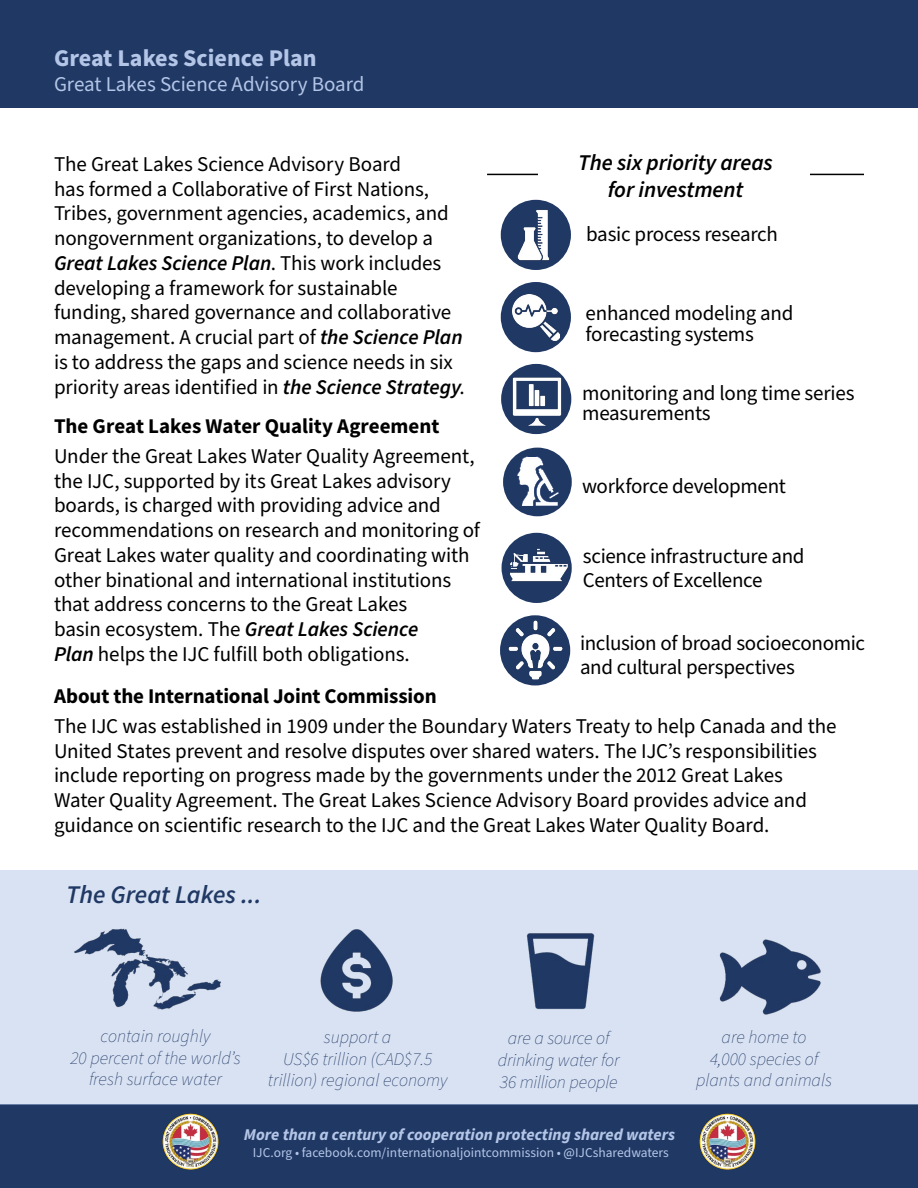
<style>
.page{position:relative;width:918px;height:1188px;background:#fff}
.page>*{position:absolute;margin:0;border:0;box-sizing:border-box;transform-origin:0 0}
.t1{font:italic 25.5px "Source Sans Variable";color:#203864}
.t2{font:700 24px "Source Sans Pro";color:#b4c6e7}
.t3{font:italic 600 22.5px/27px "Source Sans Pro";letter-spacing:-.005em;color:#000;text-align:center}
.t4{font:21px/24.8px "Source Sans Pro";letter-spacing:-.01em;color:#000}
.t5{font:21px "Source Sans Variable";letter-spacing:-.005em;color:#000}
.t6{font:21px "Source Sans Pro";color:#b4c6e7}
.t7{font:italic 200 18px/21.6px "Source Sans Pro";color:#203864;text-align:center}
.t8{font:italic 700 16.5px "Source Sans Pro";color:#b4c6e7}
.t9{font:13.5px "Source Sans Pro";color:#b4c6e7}
.s1{font-weight:600;font-style:italic}
</style>
<div class="page">
<div style="left:0;top:0;width:918px;height:108px;background:#203864"></div>
<div style="left:0;top:1105px;width:918px;height:83px;background:#203864"></div>
<img style="left:162px;top:1113px;width:57px;height:57px">
<img style="left:699px;top:1113px;width:57px;height:57px">
<div style="left:0;top:870px;width:918px;height:235px;background:#d9e2f3"></div>
<img style="left:74px;top:928px;width:147px;height:82px">
<img style="left:320px;top:929px;width:73px;height:83px">
<img style="left:527px;top:933px;width:68px;height:77px">
<img style="left:719px;top:939px;width:102px;height:76px">
<hr style="left:487px;top:174px;width:377px;height:1px;background:#000">
<div style="left:539px;top:152px;width:271px;height:46px;background:#fff"></div>
<div style="left:500px;top:615px;width:70px;height:71px;background:#203864;border-radius:50%"></div>
<img style="left:508px;top:620px;width:56px;height:59px">
<img style="left:502px;top:533px;width:70px;height:70px;border-radius:35px">
<div style="left:503px;top:448px;width:69px;height:68px;background:#203864;border-radius:50%"></div>
<svg style="left:517px;top:457px;width:42px;height:48px"></svg>
<div style="left:501px;top:364px;width:70px;height:70px;background:#203864;border-radius:50%"></div>
<img style="left:510px;top:371px;width:54px;height:62px">
<div style="left:501px;top:282px;width:70px;height:70px;background:#203864;border-radius:50%"></div>
<img style="left:513px;top:294px;width:46px;height:46px">
<div style="left:501px;top:200px;width:70px;height:70px;background:#203864;border-radius:50%"></div>
<img style="left:508px;top:207px;width:50px;height:55px">
<p class="t2" style="left:54px;top:42px;width:264px">Great Lakes Science Plan</p>
<p class="t6" style="left:54px;top:70px;width:312px">Great Lakes Science Advisory Board</p>
<p class="t4" style="left:54px;top:152px;width:412px">The Great Lakes Science Advisory Board<br>has formed a Collaborative of First Nations, Tribes, government agencies, academics, and nongovernment organizations, to develop a <span class="s1">Great Lakes Science Plan</span>. This work includes developing a framework for sustainable funding, shared governance and collaborative management. A crucial part of <span class="s1">the Science Plan </span>is to address the gaps and science needs in six priority areas identified in <span class="s1">the Science Strategy</span>.</p>
<p class="t5" style="left:54px;top:413px;width:387px">The Great Lakes Water Quality Agreement</p>
<p class="t4" style="left:54px;top:444px;width:428px">Under the Great Lakes Water Quality Agreement, the IJC, supported by its Great Lakes advisory boards, is charged with providing advice and recommendations on research and monitoring of Great Lakes water quality and coordinating with other binational and international institutions that address concerns to the Great Lakes<br>basin ecosystem. The <span class="s1">Great Lakes Science<br>Plan</span> helps the IJC fulfill both obligations.</p>
<p class="t3" style="left:578px;top:150px;width:196px">The six priority areas for investment</p>
<p class="t4" style="left:586px;top:222px;width:193px">basic process research</p>
<p class="t4" style="left:586px;top:303px;width:210px;line-height:21px">enhanced modeling and forecasting systems</p>
<p class="t4" style="left:582px;top:384px;width:274px;line-height:19.5px">monitoring and long time series measurements</p>
<p class="t4" style="left:582px;top:474px;width:205px">workforce development</p>
<p class="t4" style="left:583px;top:544px;width:223px;line-height:24px">science infrastructure and<br>Centers of Excellence</p>
<p class="t4" style="left:580px;top:632px;width:287px;line-height:24px">inclusion of broad socioeconomic and cultural perspectives</p>
<p class="t5" style="left:54px;top:683px;width:384px">About the International Joint Commission</p>
<p class="t4" style="left:54px;top:714px;width:784px">The IJC was established in 1909 under the Boundary Waters Treaty to help Canada and the United States prevent and resolve disputes over shared waters. The IJC’s responsibilities include reporting on progress made by the governments under the 2012 Great Lakes Water Quality Agreement. The Great Lakes Science Advisory Board provides advice and guidance on scientific research to the IJC and the Great Lakes Water Quality Board.</p>
<p class="t1" style="left:66px;top:879px;width:197px">The Great Lakes ...</p>
<p class="t7" style="left:70px;top:1026px;width:172px">contain roughly<br>20 percent of the world’s fresh surface water</p>
<p class="t7" style="left:268px;top:1027px;width:181px">support a<br>US$6 trillion (CAD$7.5 trillion) regional economy</p>
<p class="t7" style="left:498px;top:1028px;width:123px">are a source of drinking water for<br>36 million people</p>
<p class="t7" style="left:696px;top:1027px;width:137px">are home to<br>4,000 species of plants and animals</p>
<p class="t8" style="left:244px;top:1124px;width:433px">More than a century of cooperation protecting shared waters</p>
<p class="t9" style="left:253px;top:1143px;width:418px">IJC.org • facebook.com/internationaljointcommission • @IJCsharedwaters</p>
</div>
